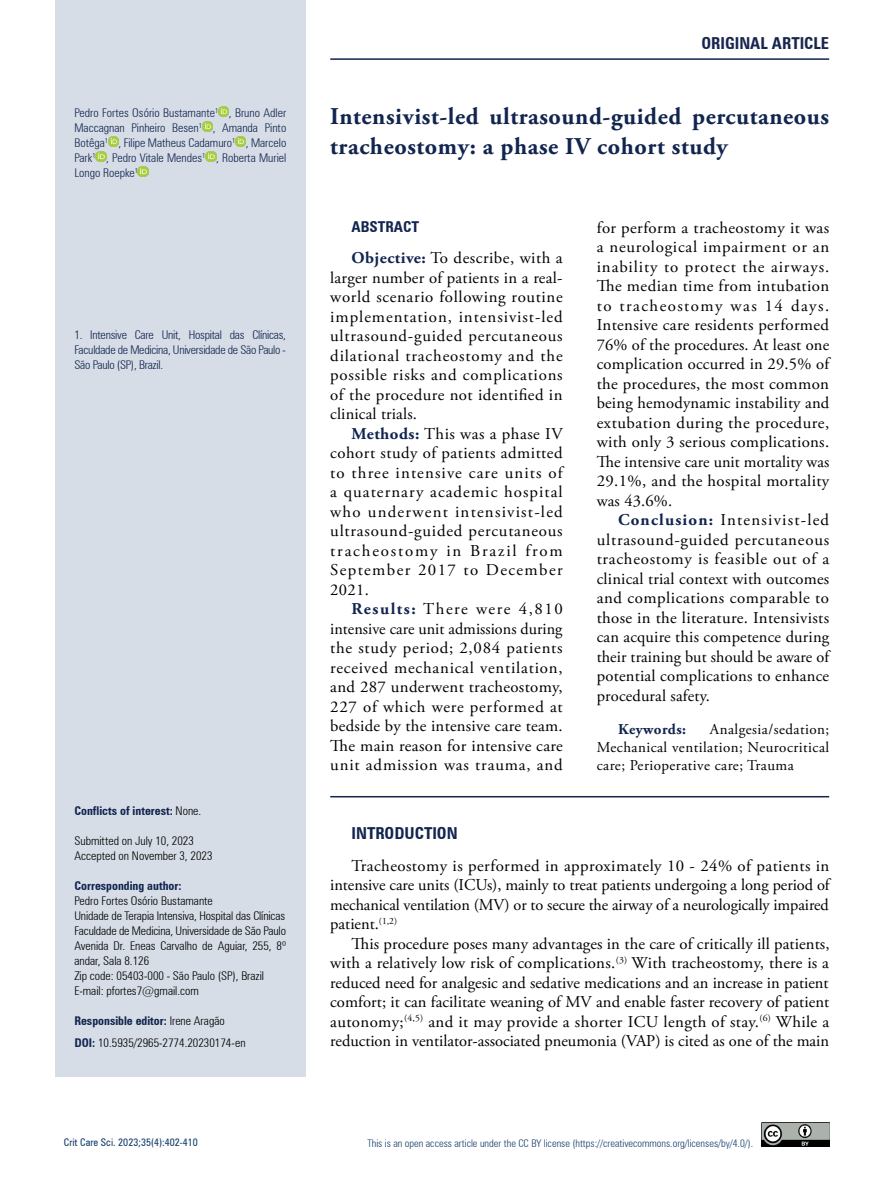
<style>
.page{position:relative;width:893px;height:1191px;background:#fff}
.page>*{position:absolute;margin:0;border:0;box-sizing:border-box;transform-origin:0 0}
.t1{font:700 24px/30px "Adobe Garamond Pro";letter-spacing:.025em;color:#12254f}
.t2{font:16.5px/19.5px "Adobe Garamond Pro";letter-spacing:.015em;color:#000;text-align:justify}
.t3{font:700 condensed 16.5px "Zurich BT";color:#18254e}
.t4{font:700 condensed 16.5px "Zurich BT";color:#12254f}
.t5{font:15px/18px "Adobe Garamond Pro";letter-spacing:.03em;color:#000;text-align:justify}
.t6{font:700 15px "Adobe Garamond Pro";letter-spacing:.03em;color:#12254f}
.t7{font:700 condensed 15px "Zurich BT";color:#12254f}
.t8{font:300 condensed 12px/15px "Zurich BT";color:#000}
.t9{font:300 condensed 12px/15px "Zurich BT";letter-spacing:-.02em;color:#12254f;text-align:justify}
.t10{font:700 condensed 12px "Zurich BT";color:#12254f}
.t11{font:300 condensed 10.5px "Zurich BT";color:#163f6d}
.t12{font:condensed 10.5px "Zurich BT";color:#163f6d}
.s1{font-weight:300;color:#000}
.s2{font-weight:700;color:#12254f}
</style>
<div class="page">
<div style="left:55px;top:0;width:250px;height:1076px;background:#d5dce6"></div>
<hr style="left:330px;top:796px;width:499px;height:1px;background:#12254f">
<img style="left:761px;top:1122px;width:68px;height:24px">
<hr style="left:330px;top:58px;width:499px;height:2px;background:#12254f">
<svg style="left:202px;top:106px;width:27px;height:26px"></svg>
<svg style="left:235px;top:136px;width:11px;height:11px"></svg>
<svg style="left:96px;top:136px;width:23px;height:26px"></svg>
<svg style="left:205px;top:151px;width:11px;height:11px"></svg>
<svg style="left:138px;top:166px;width:11px;height:11px"></svg>
<p class="t9" style="left:74px;top:105px;width:213px">Pedro Fortes Osório Bustamante<sup>1</sup> , Bruno Adler Maccagnan Pinheiro Besen<sup>1</sup> , Amanda Pinto Botêga<sup>1</sup> , Filipe Matheus Cadamuro<sup>1</sup> , Marcelo Park<sup>1</sup> , Pedro Vitale Mendes<sup>1</sup> , Roberta Muriel Longo Roepke<sup>1</sup></p>
<p class="t9" style="left:74px;top:327px;width:213px">1. Intensive Care Unit, Hospital das Clínicas, Faculdade de Medicina, Universidade de São Paulo - São Paulo (SP), Brazil.</p>
<p class="t10" style="left:74px;top:803px;width:128px">Conflicts of interest: <span class="s1">None.</span></p>
<p class="t8" style="left:74px;top:833px;width:140px">Submitted on July 10, 2023<br>Accepted on November 3, 2023</p>
<p class="t10" style="left:74px;top:878px;width:109px">Corresponding author:</p>
<p class="t8" style="left:74px;top:893px;width:213px">Pedro Fortes Osório Bustamante<br>Unidade de Terapia Intensiva, Hospital das Clínicas Faculdade de Medicina, Universidade de São Paulo Avenida Dr. Eneas Carvalho de Aguiar, 255, 8º andar, Sala 8.126<br>Zip code: 05403-000 - São Paulo (SP), Brazil E-mail: pfortes7@gmail.com</p>
<p class="t10" style="left:74px;top:1013px;width:152px">Responsible editor: <span class="s1">Irene Aragão</span></p>
<p class="t8" style="left:74px;top:1035px;width:173px"><span class="s2">DOI:</span> 10.5935/2965-2774.20230174-en</p>
<p class="t12" style="left:64px;top:1135px;width:136px">Crit Care Sci. 2023;35(4):402-410</p>
<p class="t3" style="left:701px;top:33px;width:129px">ORIGINAL ARTICLE</p>
<h1 class="t1" style="left:330px;top:102px;width:500px">Intensivist-led ultrasound-guided percutaneous tracheostomy: a phase IV cohort study</h1>
<p class="t7" style="left:351px;top:217px;width:69px">ABSTRACT</p>
<p class="t2" style="left:597px;top:218px;width:234px">for perform a tracheostomy it was a neurological impairment or an inability to protect the airways.<br>The median time from intubation to tracheostomy was 14 days.<br>Intensive care residents performed 76% of the procedures. At least one complication occurred in 29.5% of the procedures, the most common being hemodynamic instability and extubation during the procedure, with only 3 serious complications.<br>The intensive care unit mortality was 29.1%, and the hospital mortality was 43.6%.</p>
<p class="t2" style="left:597px;top:511px;width:234px;text-indent:21px"><span class="s2">Conclusion:</span> Intensivist-led ultrasound-guided percutaneous tracheostomy is feasible out of a clinical trial context with outcomes and complications comparable to those in the literature. Intensivists can acquire this competence during their training but should be aware of potential complications to enhance procedural safety.</p>
<p class="t2" style="left:330px;top:249px;width:234px;text-indent:21px"><span class="s2">Objective:</span> To describe, with a larger number of patients in a real&shy;world scenario following routine implementation, intensivist-led ultrasound-guided percutaneous dilational tracheostomy and the possible risks and complications of the procedure not identified in clinical trials.</p>
<p class="t2" style="left:330px;top:424px;width:234px;text-indent:21px"><span class="s2">Methods:</span> This was a phase IV cohort study of patients admitted to three intensive care units of a quaternary academic hospital who underwent intensivist-led ultrasound-guided percutaneous tracheostomy in Brazil from September 2017 to December 2021.</p>
<p class="t2" style="left:330px;top:600px;width:234px;text-indent:21px"><span class="s2">Results:</span> There were 4,810 intensive care unit admissions during the study period; 2,084 patients received mechanical ventilation, and 287 underwent tracheostomy, 227 of which were performed at bedside by the intensive care team.<br>The main reason for intensive care unit admission was trauma, and</p>
<p class="t5" style="left:597px;top:721px;width:234px;text-indent:113px">Analgesia/sedation; Mechanical ventilation; Neurocritical care; Perioperative care; Trauma</p>
<p class="t6" style="left:618px;top:721px;width:70px">Keywords:</p>
<p class="t4" style="left:351px;top:822px;width:108px">INTRODUCTION</p>
<p class="t2" style="left:330px;top:856px;width:501px;text-indent:21px">Tracheostomy is performed in approximately 10 - 24% of patients in intensive care units (ICUs), mainly to treat patients undergoing a long period of mechanical ventilation (MV) or to secure the airway of a neurologically impaired patient.<sup>(1,2)</sup></p>
<p class="t2" style="left:330px;top:934px;width:501px;text-indent:21px">This procedure poses many advantages in the care of critically ill patients, with a relatively low risk of complications.<sup>(3)</sup> With tracheostomy, there is a reduced need for analgesic and sedative medications and an increase in patient comfort; it can facilitate weaning of MV and enable faster recovery of patient autonomy;<sup>(4,5)</sup> and it may provide a shorter ICU length of stay.<sup>(6)</sup> While a reduction in ventilator-associated pneumonia (VAP) is cited as one of the main</p>
<p class="t11" style="left:367px;top:1137px;width:387px">This is an open access article under the CC BY license (https://creativecommons.org/licenses/by/4.0/).</p>
</div>
